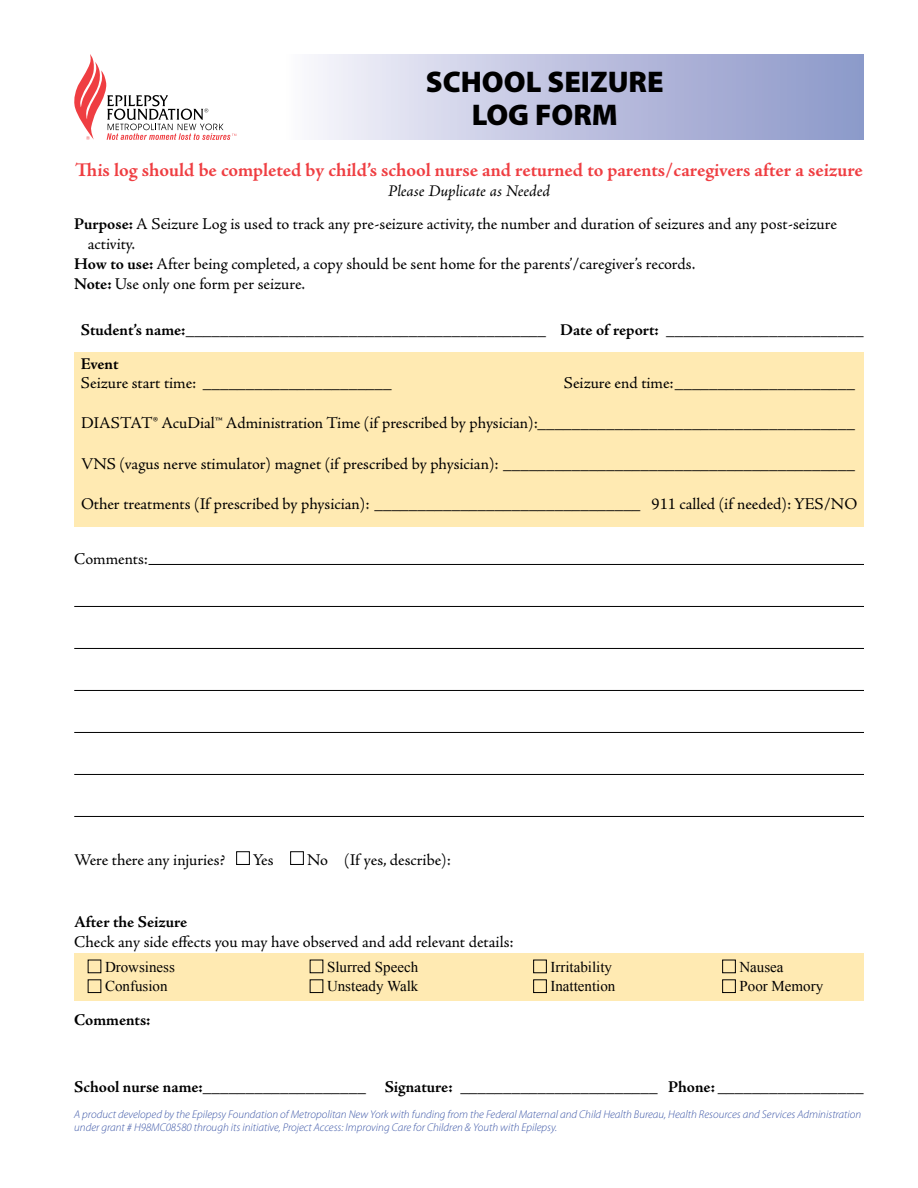
<style>
.page{position:relative;width:918px;height:1188px;background:#fff}
.page>*{position:absolute;margin:0;border:0;box-sizing:border-box;transform-origin:0 0}
.t1{font:900 30px/33px "Myriad Pro";color:#000;text-align:center}
.t2{font:700 19.5px "Adobe Jenson Pro";letter-spacing:-.005em;color:#ef3e42}
.t3{font:16.5px/19.8px "Adobe Jenson Pro";color:#000}
.t4{font:700 16.5px/33.3px "Adobe Jenson Pro";letter-spacing:-.005em;color:#000}
.t5{font:15px "Times New Roman";color:#000}
.t6{font:italic 300 11.25px/13.5px "Myriad Pro";color:#3d57a7}
.s1{font-style:italic}
.s2{font-weight:700}
.s3{font-weight:400}
</style>
<div class="page">
<svg style="left:74px;top:54px;width:162px;height:86px"></svg>
<div style="left:284px;top:54px;width:579px;height:86px;background:linear-gradient(to right,#f8f6fc,#8994c7)"></div>
<div style="left:74px;top:953px;width:790px;height:48px;background:#ffeab2"></div>
<div style="left:74px;top:352px;width:790px;height:174px;background:#ffeab2"></div>
<hr style="left:148px;top:564px;width:716px;height:1px;background:#000">
<hr style="left:74px;top:606px;width:790px;height:1px;background:#000">
<hr style="left:74px;top:648px;width:790px;height:1px;background:#000">
<hr style="left:74px;top:690px;width:790px;height:1px;background:#000">
<hr style="left:74px;top:732px;width:790px;height:1px;background:#000">
<hr style="left:74px;top:774px;width:790px;height:1px;background:#000">
<hr style="left:74px;top:816px;width:790px;height:1px;background:#000">
<div style="left:236px;top:851px;width:14px;height:14px;border:1px solid #000"></div>
<div style="left:290px;top:851px;width:14px;height:14px;border:1px solid #000"></div>
<div style="left:533px;top:960px;width:14px;height:13px;border:1px solid #000"></div>
<div style="left:722px;top:960px;width:14px;height:13px;border:1px solid #000"></div>
<div style="left:88px;top:979px;width:13px;height:14px;border:1px solid #000"></div>
<div style="left:310px;top:979px;width:13px;height:14px;border:1px solid #000"></div>
<div style="left:533px;top:979px;width:14px;height:14px;border:1px solid #000"></div>
<div style="left:722px;top:979px;width:14px;height:14px;border:1px solid #000"></div>
<h1 class="t1" style="left:426px;top:65px;width:239px">SCHOOL SEIZURE<br>LOG FORM</h1>
<p class="t2" style="left:75px;top:159px;width:789px">This log should be completed by child’s school nurse and returned to parents/caregivers after a seizure</p>
<p class="t3" style="left:74px;top:174px;width:764px;line-height:33.3px;text-indent:314px"><span class="s1">Please Duplicate as Needed<br></span><span class="s2">Purpose:</span> A Seizure Log is used to track any pre-seizure activity, the number and duration of seizures and any post-seizure</p>
<p class="t3" style="left:74px;top:234px;width:623px;text-indent:13px">activity.<br><span class="s2">How to use:</span> After being completed, a copy should be sent home for the parents’/caregiver’s records.<br><span class="s2">Note:</span> Use only one form per seizure.</p>
<p class="t4" style="left:81px;top:314px;width:784px">Student’s name:__________________________________________ Date of report: _______________________<br>Event</p>
<p class="t3" style="left:81px;top:374px;width:312px">Seizure start time: ______________________</p>
<p class="t3" style="left:564px;top:374px;width:293px">Seizure end time:_____________________</p>
<p class="t3" style="left:81px;top:414px;width:776px">DIASTAT® AcuDial™ Administration Time (if prescribed by physician):_____________________________________</p>
<p class="t3" style="left:81px;top:454px;width:776px">VNS (vagus nerve stimulator) magnet (if prescribed by physician): _________________________________________</p>
<p class="t3" style="left:81px;top:494px;width:778px">Other treatments (If prescribed by physician): _______________________________ 911 called (if needed): YES/NO</p>
<p class="t3" style="left:74px;top:549px;width:75px">Comments:</p>
<p class="t3" style="left:74px;top:850px;width:152px">Were there any injuries?</p>
<p class="t3" style="left:253px;top:850px;width:22px">Yes</p>
<p class="t3" style="left:307px;top:850px;width:145px">No (If yes, describe):</p>
<p class="t4" style="left:74px;top:906px;width:115px">After the Seizure</p>
<p class="t3" style="left:74px;top:932px;width:441px">Check any side effects you may have observed and add relevant details:</p>
<p class="t5" style="left:105px;top:957px;width:71px">Drowsiness</p>
<p class="t5" style="left:327px;top:957px;width:93px">Slurred Speech</p>
<p class="t5" style="left:550px;top:957px;width:63px">Irritability</p>
<p class="t5" style="left:740px;top:957px;width:46px">Nausea</p>
<p class="t5" style="left:105px;top:976px;width:64px">Confusion</p>
<p class="t5" style="left:327px;top:976px;width:93px">Unsteady Walk</p>
<p class="t5" style="left:550px;top:976px;width:66px">Inattention</p>
<p class="t5" style="left:740px;top:976px;width:85px">Poor Memory</p>
<p class="t4" style="left:74px;top:1003px;width:78px">Comments:</p>
<p class="t4" style="left:74px;top:1070px;width:791px">School nurse name:___________________ Signature: <span class="s3">_______________________</span> Phone: <span class="s3">_________________</span></p>
<p class="t6" style="left:74px;top:1107px;width:789px">A product developed by the Epilepsy Foundation of Metropolitan New York with funding from the Federal Maternal and Child Health Bureau, Health Resources and Services Administration under grant # H98MC08580 through its initiative, Project Access: Improving Care for Children &amp; Youth with Epilepsy.</p>
</div>
